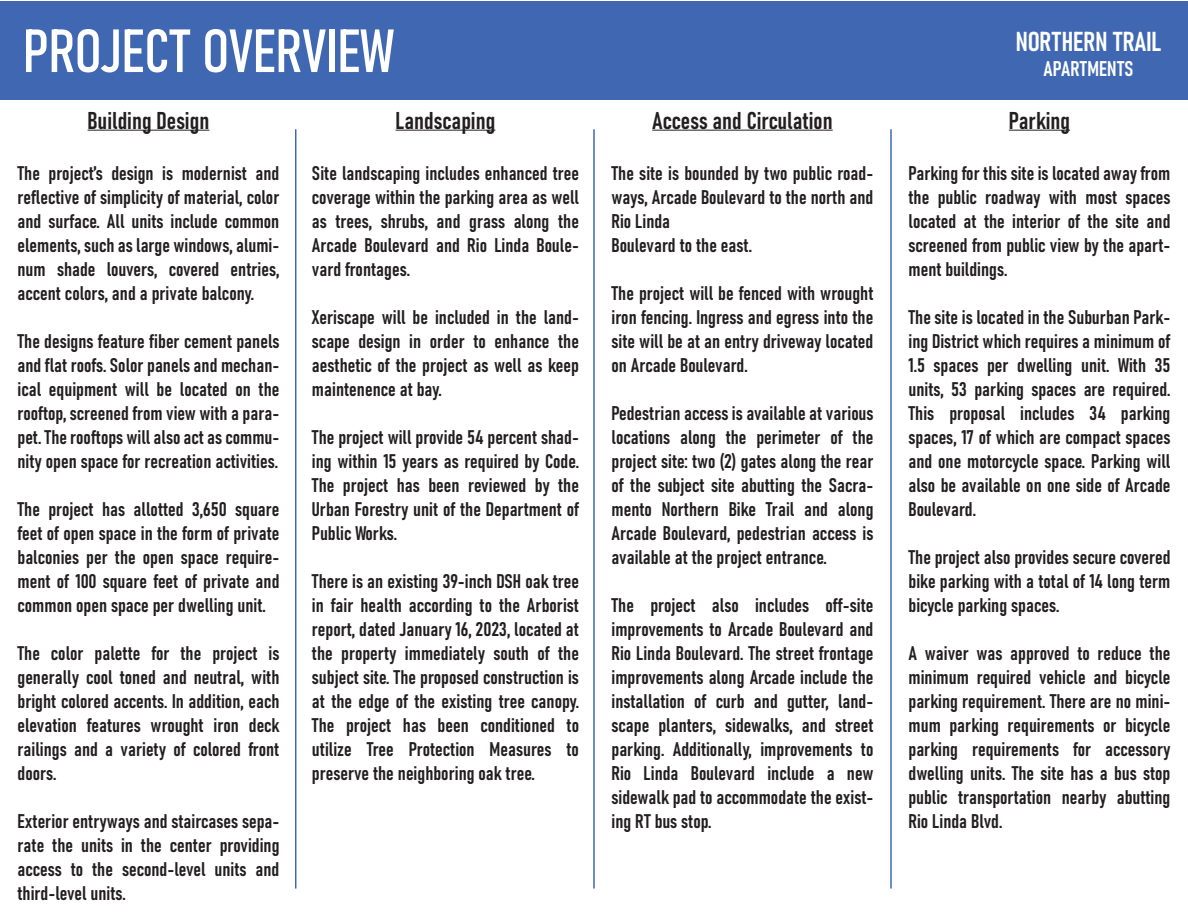
<style>
.page{position:relative;width:1188px;height:918px;background:#fff}
.page>*{position:absolute;margin:0;border:0;box-sizing:border-box;transform-origin:0 0}
.t1{font:60px "Bahnschrift";color:#fff}
.t2{font:27px "Bahnschrift";color:#fff}
.t3{font:24px "Bahnschrift";color:#231f20}
.t4{font:21px "Bahnschrift";color:#fff}
.t5{font:19.5px/24px "Bahnschrift";color:#231f20;text-align:justify}
</style>
<div class="page">
<div style="left:0;top:1px;width:1188px;height:99px;background:#4068b2"></div>
<hr style="left:88px;top:130px;width:121px;height:1px;background:#231f20">
<hr style="left:396px;top:130px;width:99px;height:1px;background:#231f20">
<hr style="left:1009px;top:130px;width:61px;height:1px;background:#231f20">
<hr style="left:652px;top:130px;width:181px;height:1px;background:#231f20">
<hr style="left:295px;top:129px;width:1px;height:760px;background:#4168b2">
<hr style="left:890px;top:129px;width:2px;height:760px;background:#4168b2">
<hr style="left:593px;top:129px;width:2px;height:760px;background:#4168b2">
<h1 class="t1" style="left:23px;top:5px;width:372px">PROJECT OVERVIEW</h1>
<h2 class="t2" style="left:1016px;top:21px;width:147px">NORTHERN TRAIL</h2>
<p class="t4" style="left:1044px;top:52px;width:92px">APARTMENTS</p>
<p class="t3" style="left:88px;top:102px;width:123px">Building Design</p>
<p class="t5" style="left:18px;top:160px;width:263px">The project’s design is modernist and reflective of simplicity of material, color and surface. All units include common elements, such as large windows, alumi&shy;num shade louvers, covered entries, accent colors, and a private balcony.</p>
<p class="t5" style="left:18px;top:328px;width:264px">The designs feature fiber cement panels and flat roofs. Solor panels and mechan&shy;ical equipment will be located on the rooftop, screened from view with a para&shy;pet. The rooftops will also act as commu&shy;nity open space for recreation activities.</p>
<p class="t5" style="left:18px;top:496px;width:264px">The project has allotted 3,650 square feet of open space in the form of private balconies per the open space require&shy;ment of 100 square feet of private and common open space per dwelling unit.</p>
<p class="t5" style="left:18px;top:640px;width:264px">The color palette for the project is generally cool toned and neutral, with bright colored accents. In addition, each elevation features wrought iron deck railings and a variety of colored front doors.</p>
<p class="t5" style="left:18px;top:808px;width:264px">Exterior entryways and staircases sepa&shy;rate the units in the center providing access to the second-level units and third-level units.</p>
<p class="t3" style="left:396px;top:102px;width:101px">Landscaping</p>
<p class="t5" style="left:312px;top:160px;width:269px">Site landscaping includes enhanced tree coverage within the parking area as well as trees, shrubs, and grass along the Arcade Boulevard and Rio Linda Boule&shy;vard frontages.</p>
<p class="t5" style="left:312px;top:304px;width:269px">Xeriscape will be included in the land&shy;scape design in order to enhance the aesthetic of the project as well as keep maintenence at bay.</p>
<p class="t5" style="left:312px;top:424px;width:269px">The project will provide 54 percent shad&shy;ing within 15 years as required by Code.<br>The project has been reviewed by the Urban Forestry unit of the Department of Public Works.</p>
<p class="t5" style="left:312px;top:568px;width:269px">There is an existing 39-inch DSH oak tree in fair health according to the Arborist report, dated January 16, 2023, located at the property immediately south of the subject site. The proposed construction is at the edge of the existing tree canopy.<br>The project has been conditioned to utilize Tree Protection Measures to preserve the neighboring oak tree.</p>
<p class="t3" style="left:652px;top:102px;width:182px">Access and Circulation</p>
<p class="t5" style="left:612px;top:160px;width:263px;text-align:left">The site is bounded by two public road&shy;ways, Arcade Boulevard to the north and<br>Rio Linda<br>Boulevard to the east.</p>
<p class="t5" style="left:612px;top:280px;width:263px">The project will be fenced with wrought iron fencing. Ingress and egress into the site will be at an entry driveway located on Arcade Boulevard.</p>
<p class="t5" style="left:612px;top:400px;width:264px">Pedestrian access is available at various locations along the perimeter of the project site: two (2) gates along the rear of the subject site abutting the Sacra&shy;mento Northern Bike Trail and along Arcade Boulevard, pedestrian access is available at the project entrance.</p>
<p class="t5" style="left:612px;top:592px;width:264px">The project also includes off-site improvements to Arcade Boulevard and Rio Linda Boulevard. The street frontage improvements along Arcade include the installation of curb and gutter, land&shy;scape planters, sidewalks, and street parking. Additionally, improvements to Rio Linda Boulevard include a new sidewalk pad to accommodate the exist&shy;ing RT bus stop.</p>
<p class="t3" style="left:1009px;top:102px;width:63px">Parking</p>
<p class="t5" style="left:909px;top:160px;width:264px">Parking for this site is located away from the public roadway with most spaces located at the interior of the site and screened from public view by the apart&shy;ment buildings.</p>
<p class="t5" style="left:909px;top:304px;width:264px">The site is located in the Suburban Park&shy;ing District which requires a minimum of 1.5 spaces per dwelling unit. With 35 units, 53 parking spaces are required.<br>This proposal includes 34 parking spaces, 17 of which are compact spaces and one motorcycle space. Parking will also be available on one side of Arcade Boulevard.</p>
<p class="t5" style="left:909px;top:544px;width:264px">The project also provides secure covered bike parking with a total of 14 long term bicycle parking spaces.</p>
<p class="t5" style="left:909px;top:640px;width:263px">A waiver was approved to reduce the minimum required vehicle and bicycle parking requirement. There are no mini&shy;mum parking requirements or bicycle parking requirements for accessory dwelling units. The site has a bus stop public transportation nearby abutting Rio Linda Blvd.</p>
</div>
